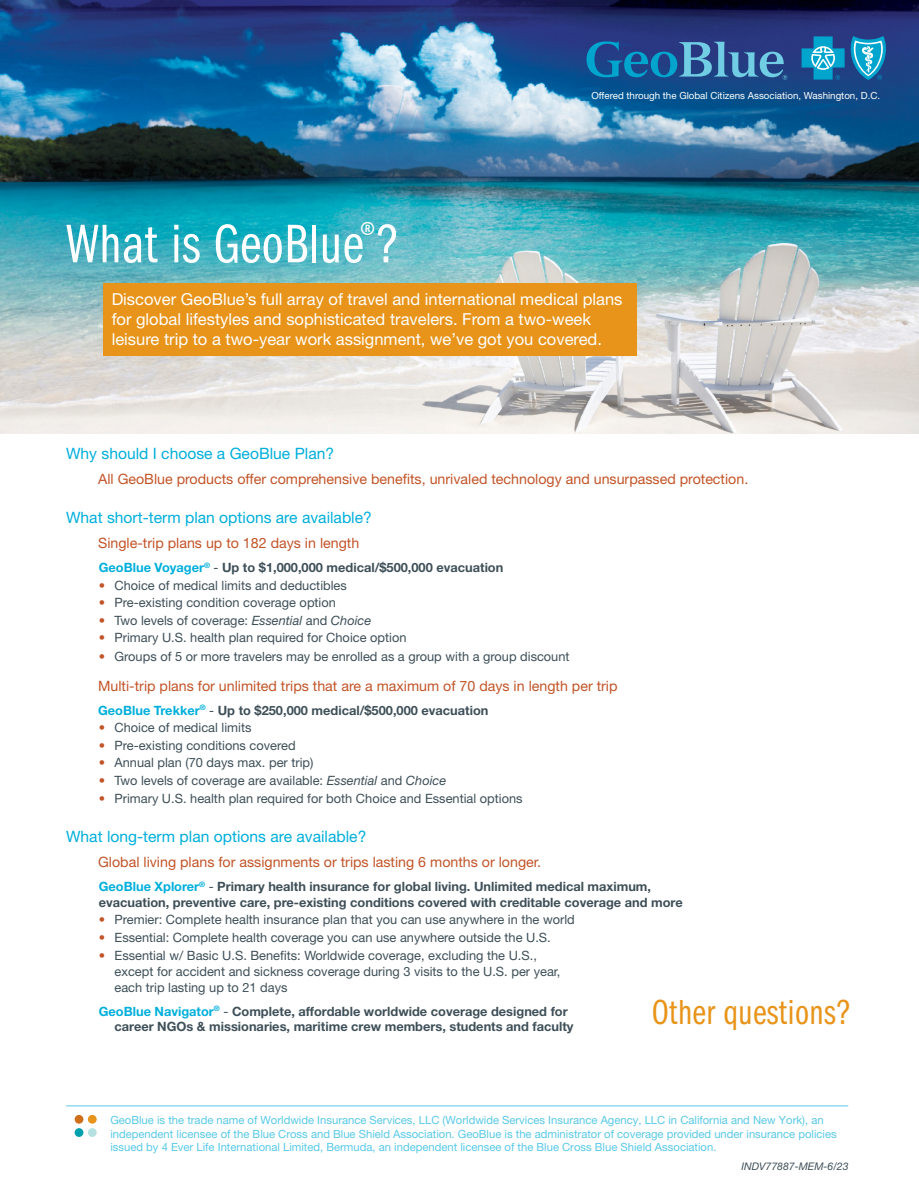
<style>
.page{position:relative;width:919px;height:1189px;background:#fff}
.page>*{position:absolute;margin:0;border:0;box-sizing:border-box;transform-origin:0 0}
.t1{font:56.25px "ITC Franklin Gothic Std Bk Cp";letter-spacing:.01em;color:#fff}
.t2{font:36px "ITC Franklin Gothic Std Bk Cp";letter-spacing:.01em;color:#e8941a}
.t3{font:16.5px/19.8px "Helvetica Neue LT Std";color:#fff}
.t4{font:15.6px "Helvetica Neue LT Std";color:#00afdb}
.t5{font:14.25px "Helvetica Neue LT Std";color:#c25428}
.t6{font:12.75px/15.6px "Helvetica Neue LT Std";color:#3e4f58}
.t7{font:700 12.75px/15.3px "Helvetica Neue LT Std";color:#3e4f58}
.t8{font:11.25px/13.5px "Helvetica Neue LT Std";color:#58c9e7}
.t9{font:italic 10.5px "Helvetica Neue LT Std";color:#3e4f58}
.t10{font:9.75px "Helvetica Neue LT Std";color:#fff}
.s1{color:#00afdb}
.s2{font-weight:400}
.s3{color:#c25428}
.s4{font-style:italic}
</style>
<div class="page">
<img style="left:0;top:0;width:918px;height:433px">
<svg style="left:586px;top:41px;width:200px;height:39px;background:#2b669f"></svg>
<svg style="left:801px;top:36px;width:84px;height:44px;background:#2f8dba"></svg>
<div style="left:75px;top:1114px;width:8px;height:9px;background:#d06f1a;border-radius:50%"></div>
<svg style="left:75px;top:1127px;width:8px;height:9px"></svg>
<div style="left:88px;top:1114px;width:9px;height:9px;background:#e8941a;border-radius:50%"></div>
<svg style="left:88px;top:1127px;width:9px;height:9px"></svg>
<hr style="left:66px;top:1105px;width:781px;height:1px;background:#58c9e7">
<div style="left:103px;top:284px;width:533px;height:72px;background:#e8941a"></div>
<p class="t10" style="left:591px;top:89px;width:290px">Offered through the Global Citizens Association, Washington, D.C.</p>
<h1 class="t1" style="left:66px;top:213px;width:334px">What is GeoBlue<sup>®</sup>?</h1>
<p class="t3" style="left:112px;top:289px;width:512px">Discover GeoBlue’s full array of travel and international medical plans for global lifestyles and sophisticated travelers. From a two-week leisure trip to a two-year work assignment, we’ve got you covered.</p>
<p class="t4" style="left:66px;top:443px;width:269px">Why should I choose a GeoBlue Plan?</p>
<p class="t5" style="left:98px;top:470px;width:651px">All GeoBlue products offer comprehensive benefits, unrivaled technology and unsurpassed protection.</p>
<p class="t4" style="left:66px;top:507px;width:307px">What short-term plan options are available?</p>
<p class="t5" style="left:98px;top:534px;width:262px">Single-trip plans up to 182 days in length</p>
<p class="t7" style="left:99px;top:559px;width:406px"><span class="s1">GeoBlue Voyager</span><sup>®</sup> <span class="s2">-</span> Up to $1,000,000 medical/$500,000 evacuation</p>
<p class="t6" style="left:99px;top:577px;width:249px"><span class="s3">•</span> Choice of medical limits and deductibles</p>
<p class="t6" style="left:99px;top:594px;width:238px"><span class="s3">•</span> Pre-existing condition coverage option</p>
<p class="t6" style="left:99px;top:612px;width:274px"><span class="s3">•</span> Two levels of coverage: <span class="s4">Essential</span> and <span class="s4">Choice</span></p>
<p class="t6" style="left:99px;top:629px;width:309px"><span class="s3">•</span> Primary U.S. health plan required for Choice option</p>
<p class="t6" style="left:99px;top:648px;width:472px"><span class="s3">•</span> Groups of 5 or more travelers may be enrolled as a group with a group discount</p>
<p class="t5" style="left:98px;top:677px;width:520px">Multi-trip plans for unlimited trips that are a maximum of 70 days in length per trip</p>
<p class="t7" style="left:98px;top:702px;width:391px"><span class="s1">GeoBlue Trekker</span><sup>®</sup> <span class="s2">-</span> Up to $250,000 medical/$500,000 evacuation</p>
<p class="t6" style="left:99px;top:719px;width:154px"><span class="s3">•</span> Choice of medical limits</p>
<p class="t6" style="left:99px;top:737px;width:198px"><span class="s3">•</span> Pre-existing conditions covered</p>
<p class="t6" style="left:99px;top:754px;width:216px"><span class="s3">•</span> Annual plan (70 days max. per trip)</p>
<p class="t6" style="left:99px;top:772px;width:349px"><span class="s3">•</span> Two levels of coverage are available: <span class="s4">Essential</span> and <span class="s4">Choice</span></p>
<p class="t6" style="left:99px;top:790px;width:425px"><span class="s3">•</span> Primary U.S. health plan required for both Choice and Essential options</p>
<p class="t4" style="left:66px;top:826px;width:302px">What long-term plan options are available?</p>
<p class="t5" style="left:98px;top:853px;width:444px">Global living plans for assignments or trips lasting 6 months or longer.</p>
<p class="t7" style="left:99px;top:878px;width:585px"><span class="s1">GeoBlue Xplorer</span><sup>®</sup> <span class="s2">-</span> Primary health insurance for global living. Unlimited medical maximum, evacuation, preventive care, pre-existing conditions covered with creditable coverage and more</p>
<p class="t6" style="left:99px;top:911px;width:477px"><span class="s3">•</span> Premier: Complete health insurance plan that you can use anywhere in the world</p>
<p class="t6" style="left:99px;top:929px;width:453px"><span class="s3">•</span> Essential: Complete health coverage you can use anywhere outside the U.S.</p>
<p class="t6" style="left:114px;top:947px;width:447px;text-indent:-16px"><span class="s3">•</span> Essential w/ Basic U.S. Benefits: Worldwide coverage, excluding the U.S., except for accident and sickness coverage during 3 visits to the U.S. per year, each trip lasting up to 21 days</p>
<p class="t7" style="left:114px;top:1002px;width:460px;text-indent:-16px"><span class="s1">GeoBlue Navigator</span><sup>®</sup> <span class="s2">-</span> Complete, affordable worldwide coverage designed for career NGOs &amp; missionaries, maritime crew members, students and faculty</p>
<h2 class="t2" style="left:651px;top:992px;width:200px">Other questions?</h2>
<p class="t8" style="left:110px;top:1113px;width:727px">GeoBlue is the trade name of Worldwide Insurance Services, LLC (Worldwide Services Insurance Agency, LLC in California and New York), an independent licensee of the Blue Cross and Blue Shield Association. GeoBlue is the administrator of coverage provided under insurance policies issued by 4 Ever Life International Limited, Bermuda, an independent licensee of the Blue Cross Blue Shield Association.</p>
<p class="t9" style="left:741px;top:1159px;width:109px">INDV77887-MEM-6/23</p>
</div>
